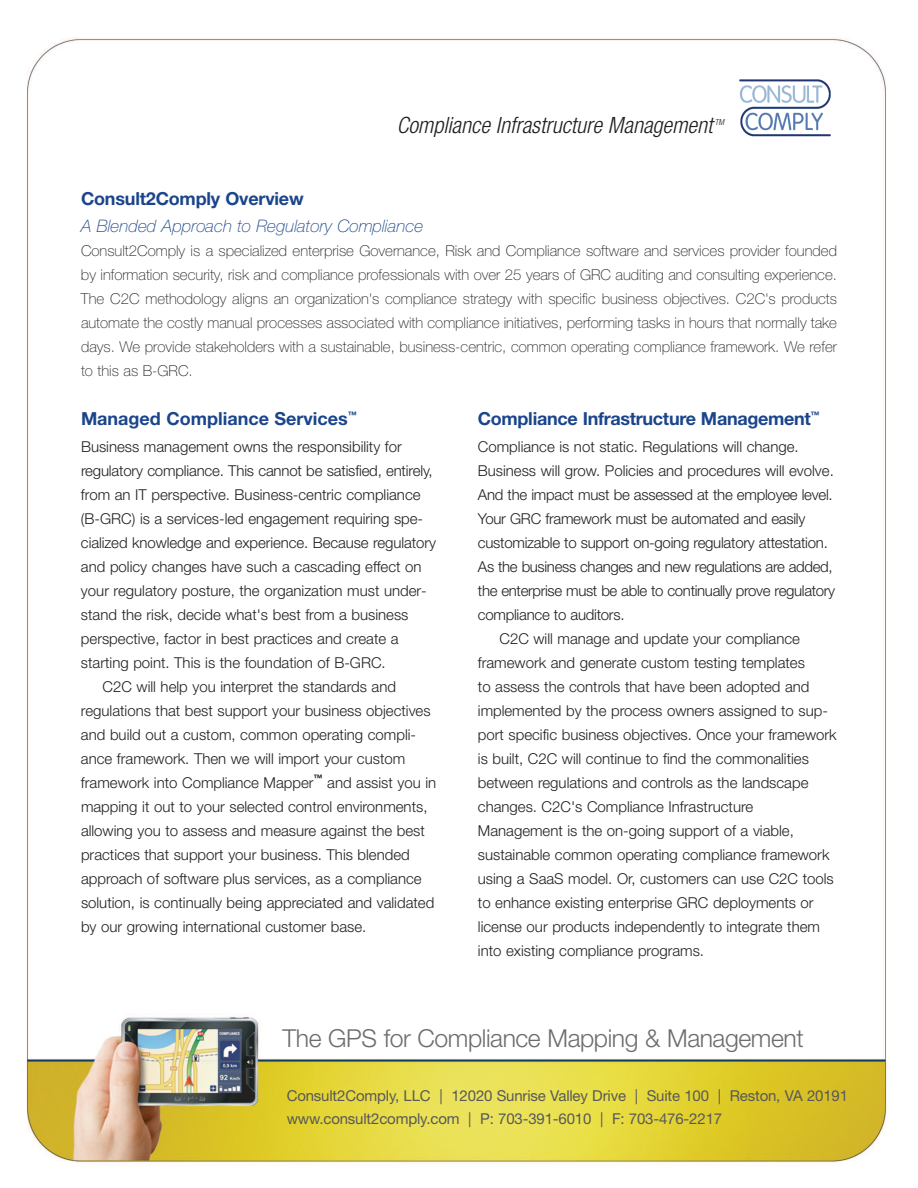
<style>
.page{position:relative;width:918px;height:1188px;background:#fff}
.page>*{position:absolute;margin:0;border:0;box-sizing:border-box;transform-origin:0 0}
.t1{font:300 24.75px "Helvetica Neue LT Std";letter-spacing:-.015em;color:#6c6d70}
.t2{font:italic 300 condensed 22.5px "Helvetica Neue LT Std";color:#231f20}
.t3{font:700 18px "Helvetica Neue LT Std";letter-spacing:-.01em;color:#1b458b}
.t4{font:italic 100 17.25px "Helvetica Neue LT Std";color:#1b458b}
.t5{font:300 15px "Helvetica Neue LT Std";color:#231f20}
.t6{font:100 15px/24px "Helvetica Neue LT Std";color:#231f20;text-align:justify}
.t7{font:15px/22.5px "Helvetica Neue LT Std";letter-spacing:-.01em;color:#57585a}
.t8{font:300 15px "Helvetica Neue LT Std";letter-spacing:-.02em;color:#231f20}
.t9{font:italic 300 condensed 8.25px "Helvetica Neue LT Std";color:#231f20}
</style>
<div class="page">
<img style="left:26px;top:38px;width:861px;height:1125px">
<img style="left:731px;top:67px;width:107px;height:81px">
<h2 class="t2" style="left:397px;top:117px;width:317px">Compliance Infrastructure Management</h2>
<p class="t9" style="left:715px;top:119px;width:11px">TM</p>
<p class="t3" style="left:81px;top:192px;width:224px">Consult2Comply Overview</p>
<p class="t4" style="left:81px;top:220px;width:344px">A Blended Approach to Regulatory Compliance</p>
<p class="t6" style="left:81px;top:240px;width:758px">Consult2Comply is a specialized enterprise Governance, Risk and Compliance software and services provider founded by information security, risk and compliance professionals with over 25 years of GRC auditing and consulting experience.<br>The C2C methodology aligns an organization's compliance strategy with specific business objectives. C2C's products automate the costly manual processes associated with compliance initiatives, performing tasks in hours that normally take days. We provide stakeholders with a sustainable, business-centric, common operating compliance framework. We refer to this as B-GRC.</p>
<p class="t3" style="left:81px;top:412px;width:277px">Managed Compliance Services<sup>™</sup></p>
<p class="t5" style="left:81px;top:441px;width:322px">Business management owns the responsibility for</p>
<p class="t5" style="left:81px;top:465px;width:353px">regulatory compliance. This cannot be satisfied, entirely,</p>
<p class="t5" style="left:81px;top:489px;width:341px">from an IT perspective. Business-centric compliance</p>
<p class="t5" style="left:81px;top:513px;width:343px">(B-GRC) is a services-led engagement requiring spe-</p>
<p class="t5" style="left:81px;top:537px;width:356px">cialized knowledge and experience. Because regulatory</p>
<p class="t5" style="left:81px;top:561px;width:342px">and policy changes have such a cascading effect on</p>
<p class="t5" style="left:81px;top:585px;width:347px">your regulatory posture, the organization must under-</p>
<p class="t5" style="left:81px;top:609px;width:329px">stand the risk, decide what's best from a business</p>
<p class="t5" style="left:81px;top:633px;width:319px">perspective, factor in best practices and create a</p>
<p class="t5" style="left:81px;top:657px;width:306px">starting point. This is the foundation of B-GRC.</p>
<p class="t5" style="left:103px;top:681px;width:295px">C2C will help you interpret the standards and</p>
<p class="t5" style="left:81px;top:705px;width:351px">regulations that best support your business objectives</p>
<p class="t5" style="left:81px;top:729px;width:337px">and build out a custom, common operating compli-</p>
<p class="t5" style="left:81px;top:753px;width:326px">ance framework. Then we will import your custom</p>
<p class="t5" style="left:81px;top:777px;width:357px">framework into Compliance Mapper<sup>™</sup> and assist you in</p>
<p class="t5" style="left:81px;top:801px;width:348px">mapping it out to your selected control environments,</p>
<p class="t5" style="left:81px;top:825px;width:345px">allowing you to assess and measure against the best</p>
<p class="t5" style="left:81px;top:849px;width:330px">practices that support your business. This blended</p>
<p class="t5" style="left:81px;top:873px;width:342px">approach of software plus services, as a compliance</p>
<p class="t5" style="left:81px;top:897px;width:355px">solution, is continually being appreciated and validated</p>
<p class="t5" style="left:81px;top:921px;width:287px">by our growing international customer base.</p>
<p class="t3" style="left:478px;top:412px;width:343px">Compliance Infrastructure Management<sup>™</sup></p>
<p class="t5" style="left:478px;top:441px;width:322px">Compliance is not static. Regulations will change.</p>
<p class="t5" style="left:478px;top:465px;width:357px">Business will grow. Policies and procedures will evolve.</p>
<p class="t5" style="left:478px;top:489px;width:356px">And the impact must be assessed at the employee level.</p>
<p class="t5" style="left:478px;top:513px;width:329px">Your GRC framework must be automated and easily</p>
<p class="t5" style="left:478px;top:537px;width:351px">customizable to support on-going regulatory attestation.</p>
<p class="t8" style="left:478px;top:561px;width:356px">As the business changes and new regulations are added,</p>
<p class="t8" style="left:478px;top:585px;width:359px">the enterprise must be able to continually prove regulatory</p>
<p class="t5" style="left:478px;top:609px;width:148px">compliance to auditors.</p>
<p class="t5" style="left:499px;top:633px;width:302px">C2C will manage and update your compliance</p>
<p class="t5" style="left:478px;top:657px;width:329px">framework and generate custom testing templates</p>
<p class="t5" style="left:478px;top:681px;width:333px">to assess the controls that have been adopted and</p>
<p class="t5" style="left:478px;top:705px;width:352px">implemented by the process owners assigned to sup-</p>
<p class="t5" style="left:478px;top:729px;width:360px">port specific business objectives. Once your framework</p>
<p class="t5" style="left:478px;top:753px;width:333px">is built, C2C will continue to find the commonalities</p>
<p class="t5" style="left:478px;top:777px;width:332px">between regulations and controls as the landscape</p>
<p class="t5" style="left:478px;top:801px;width:277px">changes. C2C's Compliance Infrastructure</p>
<p class="t5" style="left:478px;top:825px;width:317px">Management is the on-going support of a viable,</p>
<p class="t5" style="left:478px;top:849px;width:353px">sustainable common operating compliance framework</p>
<p class="t5" style="left:478px;top:873px;width:357px">using a SaaS model. Or, customers can use C2C tools</p>
<p class="t5" style="left:478px;top:897px;width:337px">to enhance existing enterprise GRC deployments or</p>
<p class="t5" style="left:478px;top:921px;width:344px">license our products independently to integrate them</p>
<p class="t5" style="left:478px;top:945px;width:228px">into existing compliance programs.</p>
<h1 class="t1" style="left:282px;top:1029px;width:523px">The GPS for Compliance Mapping &amp; Management</h1>
<p class="t7" style="left:287px;top:1086px;width:563px">Consult2Comply, LLC | 12020 Sunrise Valley Drive | Suite 100 | Reston, VA 20191 www.consult2comply.com | P: 703-391-6010 | F: 703-476-2217</p>
</div>
